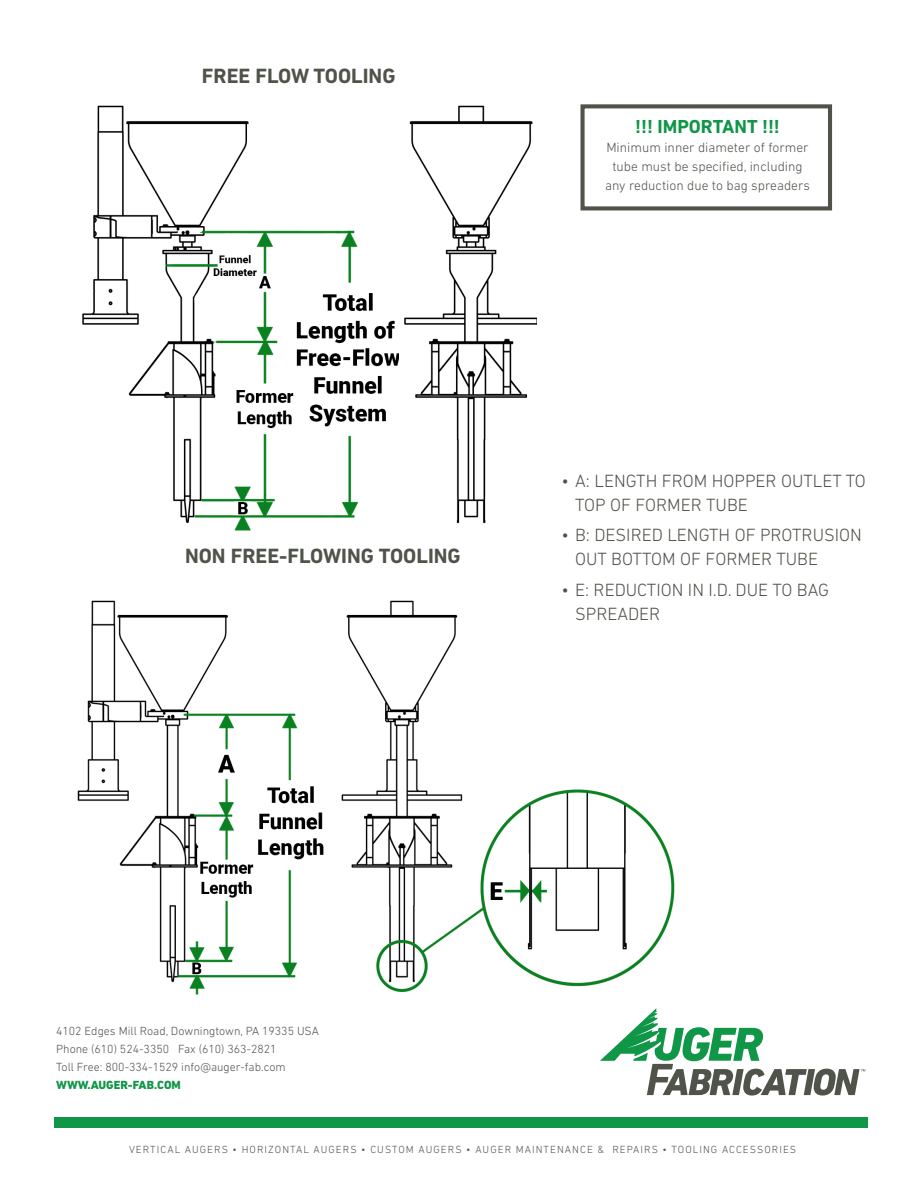
<style>
.page{position:relative;width:918px;height:1188px;background:#fff}
.page>*{position:absolute;margin:0;border:0;box-sizing:border-box;transform-origin:0 0}
.t1{font:700 21px "DIN Next LT Pro";color:#4f534a}
.t2{font:700 19.05px "DIN Next LT Pro";color:#109647}
.t3{font:300 18px/24px "DIN Next LT Pro";color:#4f534a}
.t4{font:300 13.65px/19px "DIN Next LT Pro";color:#4f534a;text-align:center}
.t5{font:300 12px/18px "DIN Next LT Pro";color:#4f534a}
.t6{font:800 12px "DIN Next LT Pro";color:#109647}
.t7{font:300 10.5px "DIN Next LT Pro";letter-spacing:.1em;color:#4f534a}
</style>
<div class="page">
<svg style="left:600px;top:1008px;width:265px;height:88px"></svg>
<div style="left:54px;top:1117px;width:813px;height:11px;background:#109647"></div>
<img style="left:341px;top:600px;width:334px;height:392px">
<div style="left:580px;top:104px;width:252px;height:106px;border:4px solid #4f534a"></div>
<img style="left:82px;top:105px;width:317px;height:425px">
<img style="left:404px;top:105px;width:133px;height:419px">
<img style="left:77px;top:600px;width:246px;height:395px">
<p class="t1" style="left:202px;top:63px;width:195px">FREE FLOW TOOLING</p>
<p class="t2" style="left:635px;top:115px;width:146px">!!! IMPORTANT !!!</p>
<p class="t4" style="left:605px;top:138px;width:207px">Minimum inner diameter of former tube must be specified, including any reduction due to bag spreaders</p>
<p class="t1" style="left:185px;top:544px;width:277px">NON FREE-FLOWING TOOLING</p>
<p class="t3" style="left:575px;top:468px;width:292px;text-indent:-14px">• A: LENGTH FROM HOPPER OUTLET TO<br>TOP OF FORMER TUBE</p>
<p class="t3" style="left:575px;top:523px;width:288px;text-indent:-14px">• B: DESIRED LENGTH OF PROTRUSION<br>OUT BOTTOM OF FORMER TUBE</p>
<p class="t3" style="left:575px;top:578px;width:256px;text-indent:-14px">• E: REDUCTION IN I.D. DUE TO BAG<br>SPREADER</p>
<p class="t5" style="left:56px;top:1022px;width:264px">4102 Edges Mill Road, Downingtown, PA 19335 USA<br>Phone (610) 524-3350 Fax (610) 363-2821<br>Toll Free: 800-334-1529 info@auger-fab.com</p>
<p class="t6" style="left:56px;top:1078px;width:126px">WWW.AUGER-FAB.COM</p>
<p class="t7" style="left:129px;top:1143px;width:669px">VERTICAL AUGERS • HORIZONTAL AUGERS • CUSTOM AUGERS • AUGER MAINTENANCE &amp; REPAIRS • TOOLING ACCESSORIES</p>
</div>
